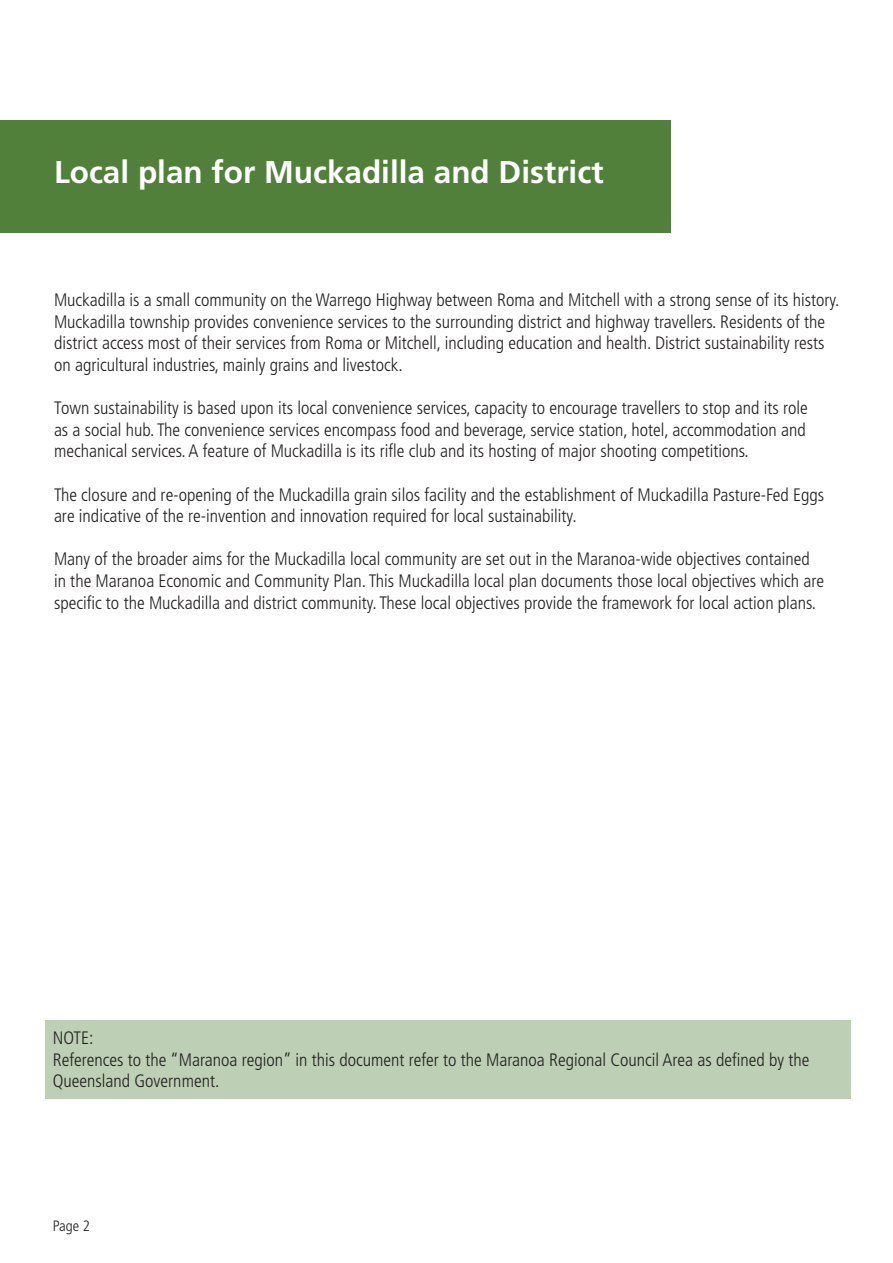
<style>
.page{position:relative;width:893px;height:1263px;background:#fff}
.page>*{position:absolute;margin:0;border:0;box-sizing:border-box;transform-origin:0 0}
.t1{font:700 31.5px "Frutiger LT Std";color:#fff}
.t2{font:300 condensed 18px/21.6px "Frutiger LT Std";color:#231f20}
.t3{font:300 condensed 15px "Frutiger LT Std";color:#231f20}
</style>
<div class="page">
<div style="left:45px;top:1020px;width:806px;height:78px;background:#bdcfb4"></div>
<div style="left:0;top:120px;width:671px;height:113px;background:#51803a"></div>
<p class="t1" style="left:54px;top:153px;width:551px">Local plan for Muckadilla and District</p>
<p class="t2" style="left:54px;top:289px;width:787px">Muckadilla is a small community on the Warrego Highway between Roma and Mitchell with a strong sense of its history.<br>Muckadilla township provides convenience services to the surrounding district and highway travellers. Residents of the district access most of their services from Roma or Mitchell, including education and health. District sustainability rests on agricultural industries, mainly grains and livestock.</p>
<p class="t2" style="left:54px;top:397px;width:755px;text-align:justify">Town sustainability is based upon its local convenience services, capacity to encourage travellers to stop and its role as a social hub. The convenience services encompass food and beverage, service station, hotel, accommodation and mechanical services. A feature of Muckadilla is its rifle club and its hosting of major shooting competitions.</p>
<p class="t2" style="left:54px;top:484px;width:772px">The closure and re-opening of the Muckadilla grain silos facility and the establishment of Muckadilla Pasture-Fed Eggs are indicative of the re-invention and innovation required for local sustainability.</p>
<p class="t2" style="left:54px;top:549px;width:771px">Many of the broader aims for the Muckadilla local community are set out in the Maranoa-wide objectives contained in the Maranoa Economic and Community Plan. This Muckadilla local plan documents those local objectives which are specific to the Muckadilla and district community. These local objectives provide the framework for local action plans.</p>
<p class="t2" style="left:53px;top:1027px;width:42px">NOTE:</p>
<p class="t2" style="left:53px;top:1049px;width:758px">References to the “Maranoa region” in this document refer to the Maranoa Regional Council Area as defined by the<br>Queensland Government.</p>
<p class="t3" style="left:53px;top:1217px;width:39px">Page 2</p>
</div>
